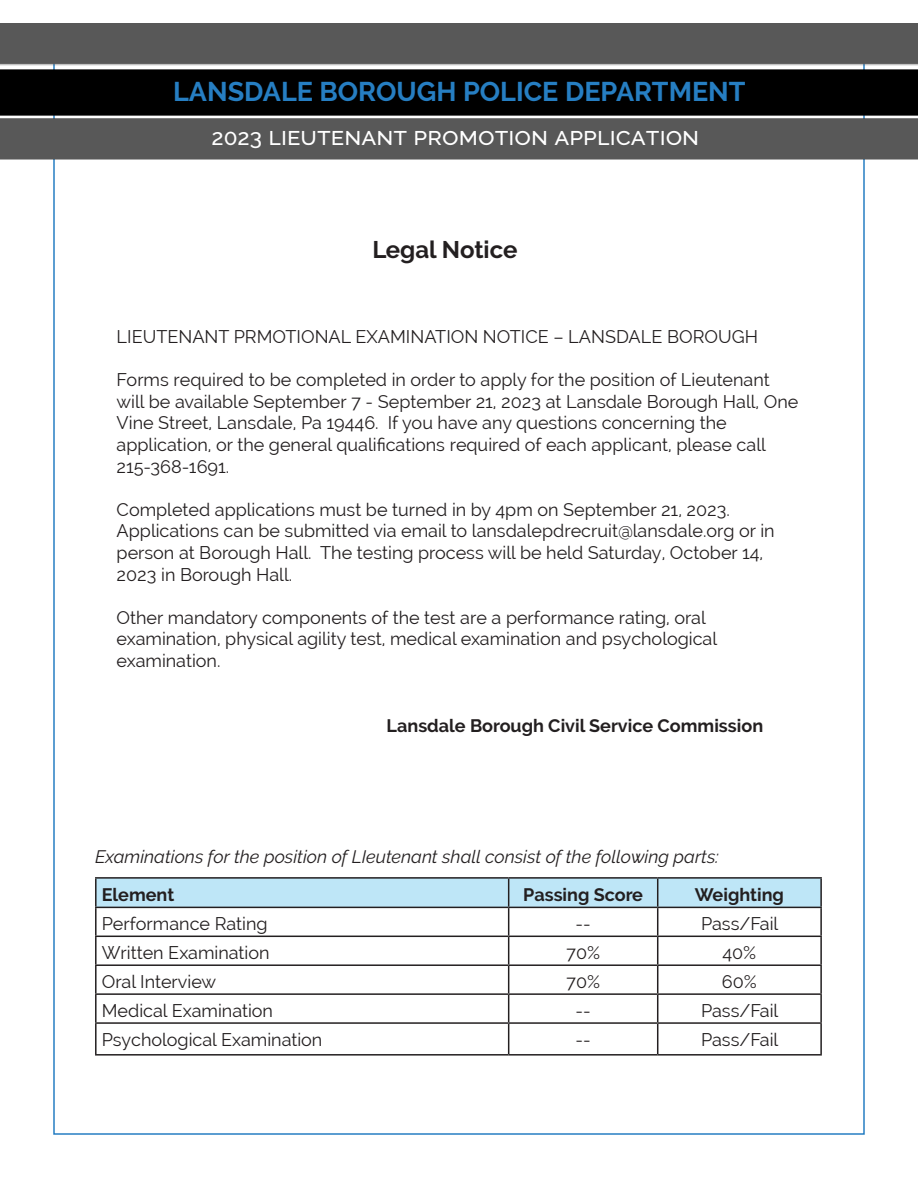
<style>
.page{position:relative;width:918px;height:1188px;background:#fff}
.page>*{position:absolute;margin:0;border:0;box-sizing:border-box;transform-origin:0 0}
.t1{font:700 27px "Raleway";color:#267ec2}
.t2{font:500 25.5px "Raleway";color:#fff}
.t3{font:700 24px "Raleway";color:#231f20}
.t4{font:18px/21.6px "Raleway";color:#231f20}
.t5{font:italic 18px "Raleway";color:#231f20}
.t6{font:700 18px "Raleway";color:#231f20}
.s1{font-size:22.5px}
</style>
<div class="page">
<img style="left:0;top:24px;width:918px;height:152px">
<hr style="left:95px;top:877px;width:414px;height:2px;background:#231f20">
<hr style="left:95px;top:879px;width:2px;height:28px;background:#231f20">
<hr style="left:509px;top:877px;width:149px;height:2px;background:#231f20">
<hr style="left:658px;top:877px;width:164px;height:2px;background:#231f20">
<hr style="left:820px;top:879px;width:2px;height:28px;background:#231f20">
<hr style="left:95px;top:907px;width:414px;height:1px;background:#231f20">
<hr style="left:95px;top:908px;width:2px;height:28px;background:#231f20">
<hr style="left:658px;top:907px;width:164px;height:1px;background:#231f20">
<hr style="left:820px;top:908px;width:2px;height:28px;background:#231f20">
<hr style="left:95px;top:936px;width:414px;height:1px;background:#231f20">
<hr style="left:95px;top:937px;width:2px;height:27px;background:#231f20">
<hr style="left:658px;top:936px;width:164px;height:1px;background:#231f20">
<hr style="left:820px;top:937px;width:2px;height:27px;background:#231f20">
<hr style="left:95px;top:964px;width:414px;height:2px;background:#231f20">
<hr style="left:95px;top:966px;width:2px;height:27px;background:#231f20">
<hr style="left:658px;top:964px;width:164px;height:2px;background:#231f20">
<hr style="left:820px;top:966px;width:2px;height:27px;background:#231f20">
<hr style="left:95px;top:993px;width:414px;height:2px;background:#231f20">
<hr style="left:95px;top:995px;width:2px;height:27px;background:#231f20">
<hr style="left:658px;top:993px;width:164px;height:2px;background:#231f20">
<svg style="left:96px;top:878px;width:725px;height:144px"></svg>
<hr style="left:820px;top:995px;width:2px;height:27px;background:#231f20">
<hr style="left:95px;top:1022px;width:414px;height:2px;background:#231f20">
<hr style="left:95px;top:1024px;width:2px;height:30px;background:#231f20">
<hr style="left:509px;top:1022px;width:149px;height:2px;background:#231f20">
<hr style="left:508px;top:1024px;width:1px;height:30px;background:#231f20">
<hr style="left:658px;top:1022px;width:164px;height:2px;background:#231f20">
<hr style="left:657px;top:1024px;width:1px;height:30px;background:#231f20">
<hr style="left:820px;top:1024px;width:2px;height:30px;background:#231f20">
<hr style="left:95px;top:1054px;width:414px;height:2px;background:#231f20">
<hr style="left:509px;top:1054px;width:149px;height:2px;background:#231f20">
<hr style="left:658px;top:1054px;width:164px;height:2px;background:#231f20">
<p class="t1" style="left:173px;top:76px;width:574px">LANSDALE BOROUGH POLICE DEPARTMENT</p>
<p class="t2" style="left:211px;top:122px;width:489px"><span class="s1">2023</span> lieutenant promotion application</p>
<p class="t3" style="left:372px;top:236px;width:147px">Legal Notice</p>
<p class="t4" style="left:117px;top:326px;width:643px">LIEUTENANT PRMOTIONAL EXAMINATION NOTICE – LANSDALE BOROUGH</p>
<p class="t4" style="left:117px;top:369px;width:683px">Forms required to be completed in order to apply for the position of Lieutenant will be available September 7 - September 21, 2023 at Lansdale Borough Hall, One Vine Street, Lansdale, Pa 19446. If you have any questions concerning the application, or the general qualifications required of each applicant, please call 215-368-1691.</p>
<p class="t4" style="left:117px;top:499px;width:660px">Completed applications must be turned in by 4pm on September 21, 2023.<br>Applications can be submitted via email to lansdalepdrecruit@lansdale.org or in person at Borough Hall. The testing process will be held Saturday, October 14, 2023 in Borough Hall.</p>
<p class="t4" style="left:117px;top:607px;width:602px">Other mandatory components of the test are a performance rating, oral examination, physical agility test, medical examination and psychological examination.</p>
<p class="t6" style="left:387px;top:715px;width:378px">Lansdale Borough Civil Service Commission</p>
<p class="t5" style="left:95px;top:846px;width:625px">Examinations for the position of LIeutenant shall consist of the following parts:</p>
<p class="t6" style="left:102px;top:884px;width:74px">Element</p>
<p class="t6" style="left:523px;top:884px;width:121px">Passing Score</p>
<p class="t6" style="left:695px;top:884px;width:91px">Weighting</p>
<p class="t4" style="left:102px;top:913px;width:167px">Performance Rating</p>
<p class="t4" style="left:576px;top:913px;width:17px">--</p>
<p class="t4" style="left:701px;top:913px;width:79px">Pass/Fail</p>
<p class="t4" style="left:102px;top:942px;width:169px">Written Examination</p>
<p class="t4" style="left:566px;top:942px;width:36px">70%</p>
<p class="t4" style="left:722px;top:942px;width:35px">40%</p>
<p class="t4" style="left:102px;top:971px;width:116px">Oral Interview</p>
<p class="t4" style="left:566px;top:971px;width:36px">70%</p>
<p class="t4" style="left:722px;top:971px;width:37px">60%</p>
<p class="t4" style="left:102px;top:1000px;width:173px">Medical Examination</p>
<p class="t4" style="left:576px;top:1000px;width:17px">--</p>
<p class="t4" style="left:701px;top:1000px;width:79px">Pass/Fail</p>
<p class="t4" style="left:102px;top:1029px;width:222px">Psychological Examination</p>
<p class="t4" style="left:576px;top:1029px;width:17px">--</p>
<p class="t4" style="left:701px;top:1029px;width:79px">Pass/Fail</p>
</div>
